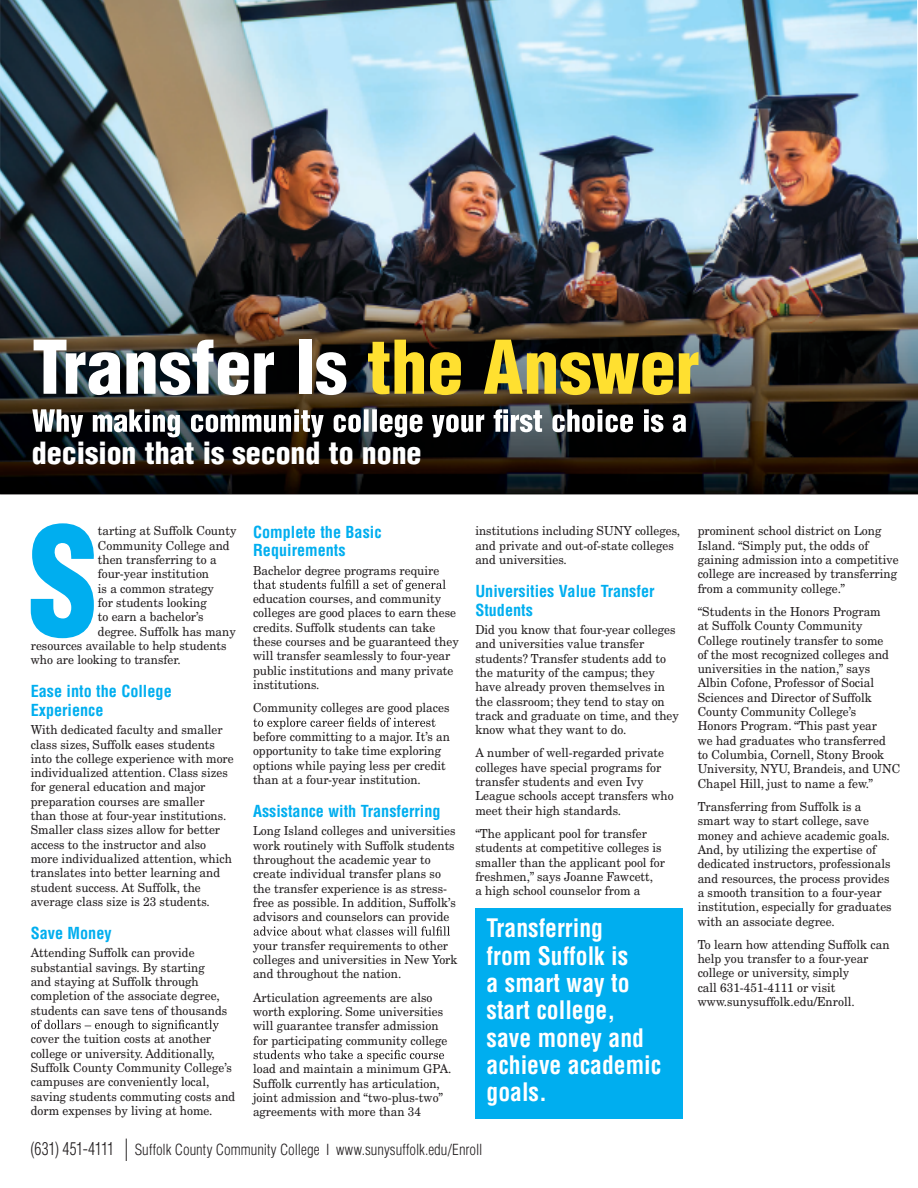
<style>
.page{position:relative;width:918px;height:1188px;background:#fff}
.page>*{position:absolute;margin:0;border:0;box-sizing:border-box;transform-origin:0 0}
.t1{font:900 condensed 146.1px "Helvetica LT Std";color:#00aeef;scale:.95 1}
.t2{font:900 condensed 72.15px "Helvetica LT Std";color:#fff}
.t3{font:900 condensed 29.85px "Helvetica LT Std";color:#fff}
.t4{font:700 condensed 24.9px/27.5px "Helvetica LT Std";color:#fff;scale:.95 1}
.t5{font:700 condensed 16.2px/18.8px "Helvetica LT Std";color:#00aeef}
.t6{font:300 condensed 15px "Helvetica LT Std";color:#231f20}
.t7{font:12.45px/14.2px "New Century Schlbk LT Std";color:#231f20;scale:.95 1}
.s1{color:#ffe030}
.s2{font-size:17.4px}
.s3{font-size:29.85px}
</style>
<div class="page">
<svg style="left:31px;top:1020px;width:188px;height:11px"></svg>
<svg style="left:253px;top:580px;width:193px;height:11px"></svg>
<svg style="left:253px;top:718px;width:183px;height:11px"></svg>
<svg style="left:254px;top:926px;width:196px;height:10px"></svg>
<svg style="left:254px;top:1050px;width:190px;height:12px"></svg>
<img style="left:0;top:0;width:917px;height:240px">
<img style="left:917px;top:240px;width:1px;height:204px">
<img style="left:0;top:240px;width:917px;height:254px">
<svg style="left:32px;top:409px;width:654px;height:28px"></svg>
<div style="left:475px;top:908px;width:208px;height:211px;background:#00aeef"></div>
<h2 class="t2" style="left:32px;top:322px;width:669px">Transfer Is <span class="s1">the Answer</span></h2>
<h3 class="t3" style="left:32px;top:434px;width:391px">decision that is second to none</h3>
<h1 class="t1" style="left:29px;top:489px;width:75px">S</h1>
<p class="t7" style="left:98px;top:524px;width:147px">tarting at Suffolk County</p>
<p class="t7" style="left:98px;top:538px;width:140px">Community College and</p>
<p class="t7" style="left:98px;top:552px;width:126px">then transferring to a</p>
<p class="t7" style="left:98px;top:567px;width:119px">four-year institution</p>
<p class="t7" style="left:98px;top:581px;width:124px">is a common strategy</p>
<p class="t7" style="left:98px;top:595px;width:116px">for students looking</p>
<p class="t7" style="left:98px;top:610px;width:113px">to earn a bachelor’s</p>
<p class="t7" style="left:98px;top:624px;width:147px">degree. Suffolk has many</p>
<p class="t7" style="left:31px;top:638px;width:208px">resources available to help students</p>
<p class="t7" style="left:31px;top:653px;width:159px">who are looking to transfer.</p>
<h3 class="t5" style="left:31px;top:682px;width:143px">Ease into the College<br>Experience</h3>
<p class="t7" style="left:31px;top:723px;width:215px">With dedicated faculty and smaller class sizes, Suffolk eases students into the college experience with more individualized attention. Class sizes for general education and major preparation courses are smaller<br>than those at four-year institutions.<br>Smaller class sizes allow for better access to the instructor and also more individualized attention, which translates into better learning and student success. At Suffolk, the average class size is 23 students.</p>
<h3 class="t5" style="left:31px;top:924px;width:82px">Save Money</h3>
<p class="t7" style="left:31px;top:946px;width:208px">Attending Suffolk can provide substantial savings. By starting and staying at Suffolk through completion of the associate degree, students can save tens of thousands</p>
<p class="t7" style="left:31px;top:1032px;width:217px">cover the tuition costs at another college or university. Additionally, Suffolk County Community College’s campuses are conveniently local, saving students commuting costs and dorm expenses by living at home.</p>
<h3 class="t5" style="left:253px;top:522px;width:130px">Complete the Basic<br>Requirements</h3>
<p class="t7" style="left:253px;top:563px;width:198px">Bachelor degree programs require</p>
<p class="t7" style="left:253px;top:592px;width:218px">education courses, and community colleges are good places to earn these credits. Suffolk students can take these courses and be guaranteed they will transfer seamlessly to four-year public institutions and many private institutions.</p>
<p class="t7" style="left:253px;top:701px;width:208px">Community colleges are good places</p>
<p class="t7" style="left:253px;top:729px;width:209px">before committing to a major. It’s an opportunity to take time exploring options while paying less per credit than at a four-year institution.</p>
<h3 class="t5" style="left:253px;top:802px;width:189px">Assistance with Transferring</h3>
<p class="t7" style="left:253px;top:824px;width:215px">Long Island colleges and universities work routinely with Suffolk students throughout the academic year to create individual transfer plans so the transfer experience is as stress&shy;free as possible. In addition, Suffolk’s advisors and counselors can provide</p>
<p class="t7" style="left:253px;top:938px;width:217px">your transfer requirements to other colleges and universities in New York and throughout the nation.</p>
<p class="t7" style="left:253px;top:990px;width:206px">Articulation agreements are also worth exploring. Some universities will guarantee transfer admission for participating community college</p>
<p class="t7" style="left:253px;top:1062px;width:210px">load and maintain a minimum GPA.<br>Suffolk currently has articulation, joint admission and “two-plus-two” agreements with more than 34</p>
<p class="t7" style="left:475px;top:524px;width:217px">institutions including SUNY colleges, and private and out-of-state colleges and universities.</p>
<h3 class="t5" style="left:475px;top:582px;width:181px">Universities Value Transfer<br>Students</h3>
<p class="t7" style="left:475px;top:622px;width:216px">Did you know that four-year colleges and universities value transfer students? Transfer students add to the maturity of the campus; they have already proven themselves in the classroom; they tend to stay on track and graduate on time, and they know what they want to do.</p>
<p class="t7" style="left:475px;top:746px;width:210px">A number of well-regarded private colleges have special programs for transfer students and even Ivy<br>League schools accept transfers who meet their high standards.</p>
<p class="t7" style="left:475px;top:826px;width:201px">“The applicant pool for transfer students at competitive colleges is smaller than the applicant pool for freshmen,” says Joanne Fawcett,<br>a high school counselor from a</p>
<h3 class="t4" style="left:487px;top:914px;width:185px">Transferring<br>from Suffolk is<br>a smart way to start college, save money and achieve academic goals.</h3>
<p class="t6" style="left:30px;top:1140px;width:454px"><span class="s2">(631) 451-4111</span> <span class="s3">I</span> Suffolk County Community College I www.sunysuffolk.edu/Enroll</p>
<p class="t7" style="left:698px;top:524px;width:213px">prominent school district on Long Island. “Simply put, the odds of gaining admission into a competitive college are increased by transferring from a community college.”</p>
<p class="t7" style="left:698px;top:604px;width:215px">“Students in the Honors Program<br>at Suffolk County Community<br>College routinely transfer to some<br>of the most recognized colleges and universities in the nation,” says<br>Albin Cofone, Professor of Social<br>Sciences and Director of Suffolk<br>County Community College’s<br>Honors Program. “This past year<br>we had graduates who transferred<br>to Columbia, Cornell, Stony Brook<br>University, NYU, Brandeis, and UNC<br>Chapel Hill, just to name a few.”</p>
<p class="t7" style="left:698px;top:799px;width:206px">Transferring from Suffolk is a smart way to start college, save money and achieve academic goals.<br>And, by utilizing the expertise of dedicated instructors, professionals and resources, the process provides a smooth transition to a four-year institution, especially for graduates with an associate degree.</p>
<p class="t7" style="left:698px;top:937px;width:204px">To learn how attending Suffolk can help you transfer to a four-year college or university, simply<br>call 631-451-4111 or visit www.sunysuffolk.edu/Enroll.</p>
</div>
